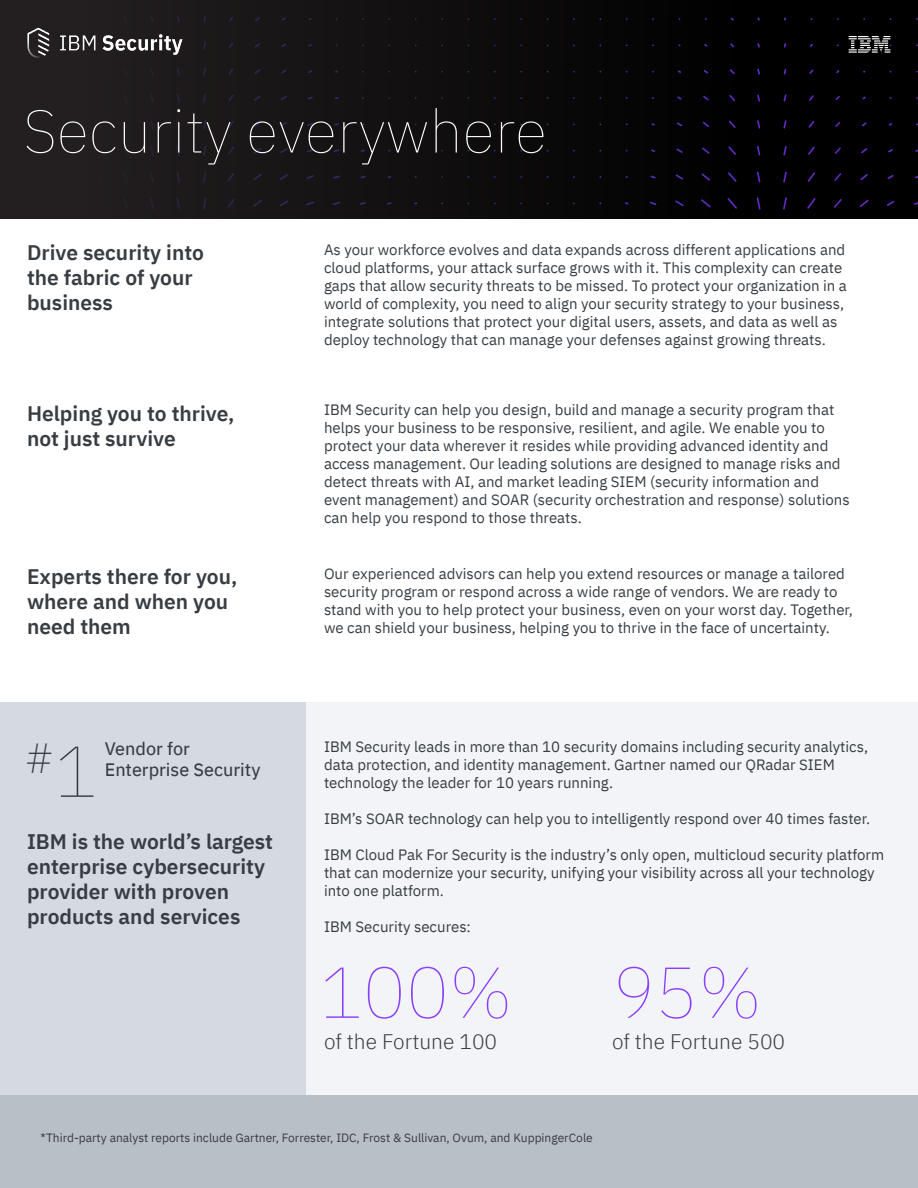
<style>
.page{position:relative;width:918px;height:1188px;background:#fff}
.page>*{position:absolute;margin:0;border:0;box-sizing:border-box;transform-origin:0 0}
.t1{font:100 72px "IBM Plex Sans";color:#8a3ffc}
.t2{font:100 60px "IBM Plex Sans";color:#fff}
.t3{font:200 42px "IBM Plex Sans";color:#373d42}
.t4{font:600 21px/25.2px "IBM Plex Sans";color:#373d42}
.t5{font:300 21px "IBM Plex Sans";color:#373d42}
.t6{font:18px/21.6px "IBM Plex Sans Text";color:#373d42}
.t7{font:15px/18px "IBM Plex Sans";color:#373d42}
.t8{font:12px "IBM Plex Sans";color:#373d42}
.s1{font-weight:100;font-size:72px}
</style>
<div class="page">
<div style="left:0;top:702px;width:918px;height:486px;background:#f2f4f8"></div>
<div style="left:0;top:702px;width:306px;height:486px;background:#d5d9e0"></div>
<div style="left:0;top:0;width:918px;height:218px;background:linear-gradient(to right,#252122,#000)"></div>
<img style="left:27px;top:27px;width:157px;height:31px">
<div style="left:0;top:1095px;width:918px;height:93px;background:#b9bfc7"></div>
<svg style="left:849px;top:36px;width:41px;height:17px"></svg>
<h2 class="t2" style="left:24px;top:87px;width:525px">Security everywhere</h2>
<h3 class="t4" style="left:27px;top:238px;width:178px">Drive security into the fabric of your business</h3>
<h3 class="t4" style="left:27px;top:399px;width:209px">Helping you to thrive, not just survive</h3>
<h3 class="t4" style="left:27px;top:562px;width:212px">Experts there for you, where and when you need them</h3>
<h3 class="t3" style="left:24px;top:727px;width:75px">#<span class="s1">1</span></h3>
<p class="t6" style="left:105px;top:736px;width:157px">Vendor for<br>Enterprise Security</p>
<h3 class="t4" style="left:27px;top:827px;width:248px">IBM is the world’s largest enterprise cybersecurity provider with proven products and services</h3>
<p class="t7" style="left:324px;top:240px;width:524px">As your workforce evolves and data expands across different applications and cloud platforms, your attack surface grows with it. This complexity can create gaps that allow security threats to be missed. To protect your organization in a world of complexity, you need to align your security strategy to your business, integrate solutions that protect your digital users, assets, and data as well as deploy technology that can manage your defenses against growing threats.</p>
<p class="t7" style="left:324px;top:399px;width:527px">IBM Security can help you design, build and manage a security program that helps your business to be responsive, resilient, and agile. We enable you to protect your data wherever it resides while providing advanced identity and access management. Our leading solutions are designed to manage risks and detect threats with AI, and market leading SIEM (security information and event management) and SOAR (security orchestration and response) solutions can help you respond to those threats.</p>
<p class="t7" style="left:324px;top:564px;width:530px">Our experienced advisors can help you extend resources or manage a tailored security program or respond across a wide range of vendors. We are ready to stand with you to help protect your business, even on your worst day. Together, we can shield your business, helping you to thrive in the face of uncertainty.</p>
<p class="t7" style="left:324px;top:737px;width:546px">IBM Security leads in more than 10 security domains including security analytics, data protection, and identity management. Gartner named our QRadar SIEM technology the leader for 10 years running.</p>
<p class="t7" style="left:324px;top:809px;width:548px">IBM’s SOAR technology can help you to intelligently respond over 40 times faster.</p>
<p class="t7" style="left:324px;top:845px;width:562px">IBM Cloud Pak For Security is the industry’s only open, multicloud security platform that can modernize your security, unifying your visibility across all your technology into one platform.</p>
<p class="t7" style="left:324px;top:917px;width:149px">IBM Security secures:</p>
<h1 class="t1" style="left:320px;top:939px;width:195px">100%</h1>
<h3 class="t5" style="left:324px;top:1025px;width:175px">of the Fortune 100</h3>
<h1 class="t1" style="left:612px;top:939px;width:151px">95%</h1>
<h3 class="t5" style="left:612px;top:1025px;width:175px">of the Fortune 500</h3>
<p class="t8" style="left:40px;top:1128px;width:554px">*Third-party analyst reports include Gartner, Forrester, IDC, Frost &amp; Sullivan, Ovum, and KuppingerCole</p>
</div>
